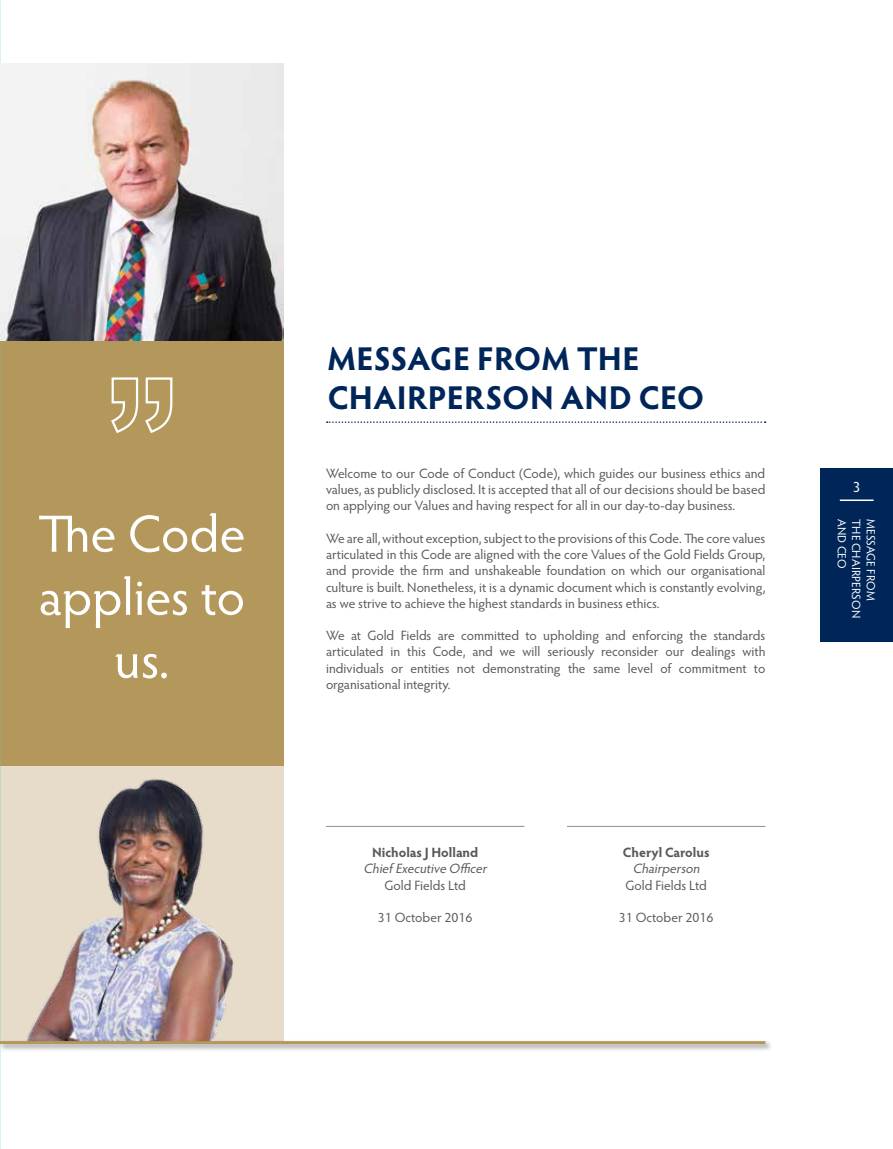
<style>
.page{position:relative;width:893px;height:1149px;background:#fff}
.page>*{position:absolute;margin:0;border:0;box-sizing:border-box;transform-origin:0 0}
.t1{font:52.5px/63px "Hypatia Sans Pro";color:#fff;text-align:center}
.t2{font:700 33px/39.6px "Hypatia Sans Pro";letter-spacing:.005em;color:#002659}
.t3{font:15px "Hypatia Sans Pro";color:#fff}
.t4{font:13.5px/16.2px "Hypatia Sans Pro";color:#58595b;text-align:justify}
.t5{font:italic 13.5px "Hypatia Sans Pro";color:#58595b}
.t6{font:700 13.5px "Hypatia Sans Pro";color:#58595b}
.t7{font:12px "Hypatia Sans Pro";color:#fff}
</style>
<div class="page">
<div style="left:0;top:299px;width:283px;height:527px;background:#b4975a"></div>
<img style="left:0;top:765px;width:283px;height:274px">
<svg style="left:111px;top:377px;width:62px;height:56px"></svg>
<div style="left:820px;top:468px;width:73px;height:173px;background:#002659"></div>
<hr style="left:840px;top:499px;width:34px;height:2px;background:#fff">
<svg style="left:327px;top:421px;width:439px;height:2px"></svg>
<div style="left:0;top:1039px;width:773px;height:12px;background:#000;opacity:.45"></div>
<hr style="left:0;top:1040px;width:765px;height:3px;background:#b4975a">
<img style="left:0;top:64px;width:283px;height:276px">
<hr style="left:326px;top:825px;width:198px;height:1px;background:#939598">
<hr style="left:567px;top:825px;width:198px;height:1px;background:#939598">
<h1 class="t1" style="left:38px;top:500px;width:209px">THe Code applies to us.</h1>
<h2 class="t2" style="left:328px;top:337px;width:378px">MESSAGE FROM THE<br>CHAIRPERSON AND CEO</h2>
<p class="t4" style="left:326px;top:464px;width:441px">Welcome to our Code of Conduct (Code), which guides our business ethics and values, as publicly disclosed. It is accepted that all of our decisions should be based on applying our Values and having respect for all in our day-to-day business.</p>
<p class="t4" style="left:326px;top:529px;width:441px">We are all, without exception, subject to the provisions of this Code. The core values articulated in this Code are aligned with the core Values of the Gold Fields Group, and provide the firm and unshakeable foundation on which our organisational culture is built. Nonetheless, it is a dynamic document which is constantly evolving, as we strive to achieve the highest standards in business ethics.</p>
<p class="t4" style="left:326px;top:626px;width:441px">We at Gold Fields are committed to upholding and enforcing the standards articulated in this Code, and we will seriously reconsider our dealings with individuals or entities not demonstrating the same level of commitment to organisational integrity.</p>
<p class="t6" style="left:372px;top:842px;width:108px">Nicholas J Holland</p>
<p class="t5" style="left:364px;top:859px;width:128px">Chief Executive Officer</p>
<p class="t4" style="left:384px;top:876px;width:83px">Gold Fields Ltd</p>
<p class="t4" style="left:378px;top:908px;width:96px">31 October 2016</p>
<p class="t6" style="left:623px;top:842px;width:88px">Cheryl Carolus</p>
<p class="t5" style="left:633px;top:859px;width:71px">Chairperson</p>
<p class="t4" style="left:625px;top:876px;width:83px">Gold Fields Ltd</p>
<p class="t4" style="left:619px;top:908px;width:96px">31 October 2016</p>
<p class="t3" style="left:853px;top:477px;width:9px">3</p>
<p class="t7" style="left:850px;top:519px;width:51px;rotate:90deg">AND CEO</p>
<p class="t7" style="left:864px;top:519px;width:100px;rotate:90deg">THE CHAIRPERSON</p>
<p class="t7" style="left:879px;top:519px;width:83px;rotate:90deg">MESSAGE FROM</p>
</div>
